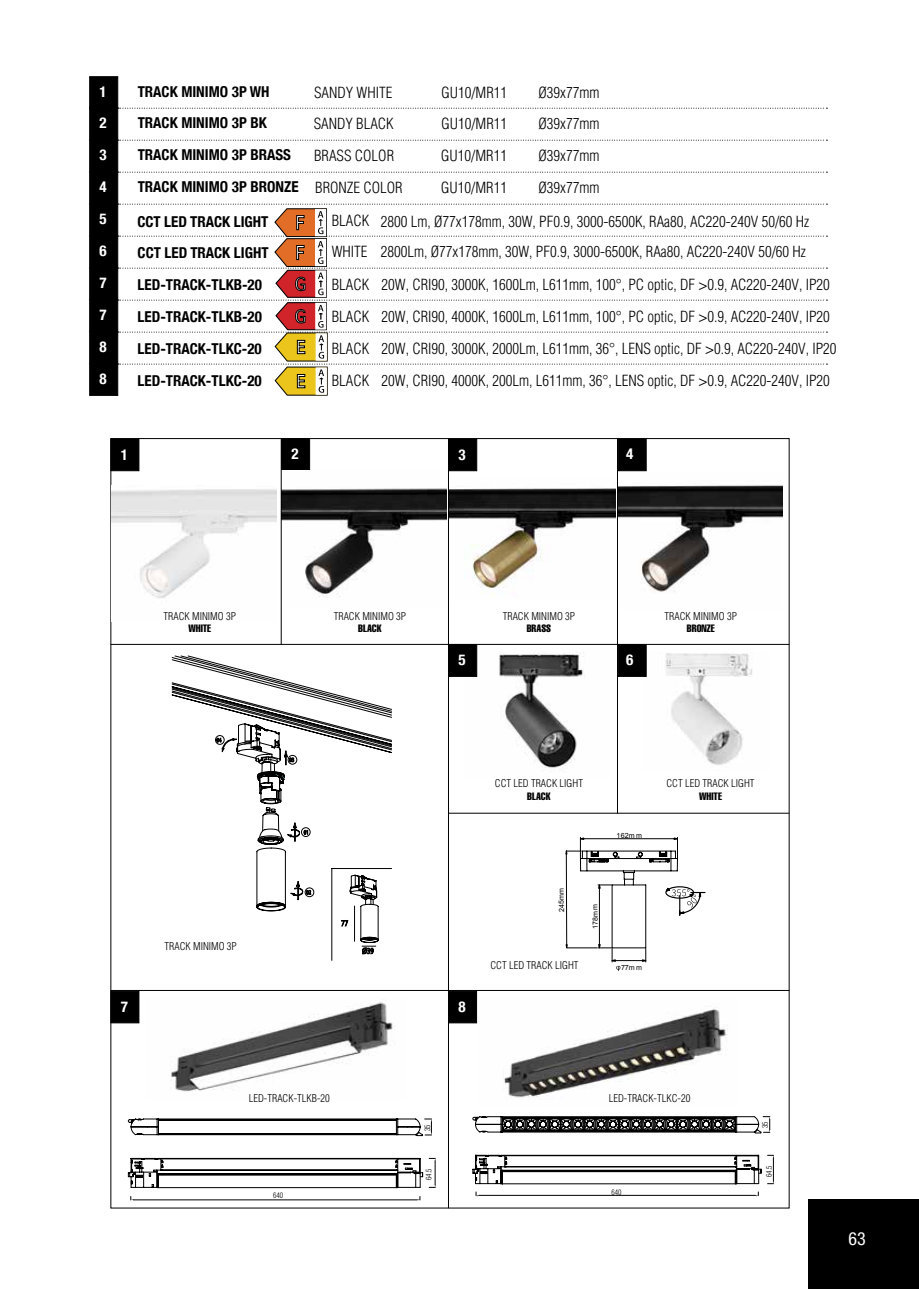
<style>
.page{position:relative;width:919px;height:1289px;background:#fff}
.page>*{position:absolute;margin:0;border:0;box-sizing:border-box;transform-origin:0 0}
.t1{font:condensed 18px "Helvetica Neue";color:#fff}
.t2{font:300 15px/31.5px "Helvetica Compressed";color:#000}
.t3{font:700 condensed 15px/31px "Helvetica Neue";color:#000}
.t4{font:700 condensed 15px/31px "Helvetica Neue";color:#fff}
.t5{font:300 10.5px "Helvetica Compressed";color:#000}
.t6{font:700 10.5px "Helvetica Compressed";color:#000}
.t7{font:300 7.5px "Helvetica Compressed";color:#000}
.t8{font:7.05px "Arial";color:#000}
.s1{font-family:"Helvetica Neue";font-weight:400;font-stretch:condensed}
</style>
<div class="page">
<img style="left:464px;top:645px;width:121px;height:125px">
<img style="left:641px;top:652px;width:112px;height:113px">
<svg style="left:118px;top:108px;width:709px;height:1px"></svg>
<svg style="left:118px;top:172px;width:709px;height:1px"></svg>
<svg style="left:118px;top:140px;width:709px;height:1px"></svg>
<hr style="left:111px;top:644px;width:678px;height:1px;background:#000">
<hr style="left:111px;top:990px;width:678px;height:1px;background:#000">
<hr style="left:448px;top:813px;width:341px;height:1px;background:#000">
<hr style="left:448px;top:439px;width:1px;height:769px;background:#000">
<div style="left:111px;top:439px;width:28px;height:32px;background:#000;border:1px solid #000"></div>
<div style="left:448px;top:439px;width:29px;height:32px;background:#000;border:1px solid #000"></div>
<div style="left:448px;top:644px;width:29px;height:32px;background:#000;border:1px solid #000"></div>
<div style="left:111px;top:990px;width:28px;height:32px;background:#000"></div>
<div style="left:448px;top:990px;width:28px;height:32px;background:#000"></div>
<div style="left:618px;top:439px;width:28px;height:32px;background:#000;border:1px solid #000"></div>
<div style="left:618px;top:644px;width:28px;height:32px;background:#000;border:1px solid #000"></div>
<div style="left:281px;top:438px;width:29px;height:32px;background:#000;border:1px solid #000"></div>
<div style="left:90px;top:77px;width:28px;height:32px;background:#000;border:1px solid #000"></div>
<div style="left:90px;top:108px;width:28px;height:32px;background:#000;border:1px solid #000"></div>
<div style="left:90px;top:171px;width:28px;height:32px;background:#000;border:1px solid #000"></div>
<div style="left:90px;top:140px;width:28px;height:31px;background:#000;border:1px solid #000"></div>
<div style="left:90px;top:203px;width:28px;height:32px;background:#000;border:1px solid #000"></div>
<div style="left:90px;top:267px;width:28px;height:32px;background:#000;border:1px solid #000"></div>
<div style="left:90px;top:331px;width:28px;height:32px;background:#000;border:1px solid #000"></div>
<div style="left:90px;top:299px;width:28px;height:32px;background:#000;border:1px solid #000"></div>
<div style="left:90px;top:363px;width:28px;height:32px;background:#000;border:1px solid #000"></div>
<div style="left:90px;top:235px;width:28px;height:32px;background:#000;border:1px solid #000"></div>
<img style="left:111px;top:489px;width:166px;height:110px">
<img style="left:170px;top:1002px;width:225px;height:90px">
<img style="left:504px;top:1006px;width:224px;height:92px">
<img style="left:282px;top:488px;width:164px;height:109px">
<img style="left:449px;top:488px;width:166px;height:108px">
<img style="left:618px;top:485px;width:164px;height:107px">
<svg style="left:171px;top:655px;width:221px;height:68px"></svg>
<svg style="left:215px;top:723px;width:177px;height:238px"></svg>
<hr style="left:281px;top:438px;width:1px;height:206px;background:#000">
<hr style="left:617px;top:439px;width:1px;height:374px;background:#000">
<svg style="left:565px;top:837px;width:141px;height:134px"></svg>
<svg style="left:594px;top:1194px;width:28px;height:1px"></svg>
<hr style="left:133px;top:1199px;width:284px;height:1px;background:#000">
<hr style="left:478px;top:1195px;width:277px;height:1px;background:#000">
<svg style="left:128px;top:1118px;width:308px;height:70px"></svg>
<svg style="left:472px;top:1116px;width:302px;height:68px"></svg>
<svg style="left:118px;top:204px;width:709px;height:192px"></svg>
<div style="left:808px;top:1199px;width:110px;height:89px;background:#000"></div>
<p class="t4" style="left:100px;top:75px;width:9px">1<br>2</p>
<p class="t4" style="left:100px;top:138px;width:9px">3</p>
<p class="t4" style="left:100px;top:170px;width:9px">4</p>
<p class="t4" style="left:100px;top:202px;width:9px">5</p>
<p class="t4" style="left:100px;top:234px;width:9px">6</p>
<p class="t4" style="left:100px;top:266px;width:9px">7</p>
<p class="t2" style="left:441px;top:77px;width:67px">GU10/MR11</p>
<p class="t2" style="left:538px;top:77px;width:62px;text-align:justify">Ø39x77mm Ø39x77mm Ø39x77mm Ø39x77mm</p>
<p class="t2" style="left:313px;top:77px;width:82px;line-height:31px">SANDY WHITE<br>SANDY BLACK</p>
<p class="t3" style="left:138px;top:76px;width:133px">TRACK MINIMO 3P WH<br>TRACK MINIMO 3P BK</p>
<p class="t2" style="left:441px;top:108px;width:67px">GU10/MR11</p>
<p class="t2" style="left:314px;top:140px;width:82px">BRASS COLOR</p>
<p class="t2" style="left:441px;top:140px;width:67px">GU10/MR11</p>
<p class="t3" style="left:138px;top:138px;width:155px">TRACK MINIMO 3P BRASS</p>
<p class="t2" style="left:331px;top:171px;width:73px;line-height:33px;text-indent:-16px">BRONZE COLOR<br>BLACK</p>
<p class="t2" style="left:331px;top:235px;width:39px;line-height:33px">WHITE<br>BLACK</p>
<p class="t2" style="left:441px;top:172px;width:67px">GU10/MR11</p>
<p class="t3" style="left:138px;top:170px;width:162px">TRACK MINIMO 3P BRONZE</p>
<p class="t3" style="left:137px;top:205px;width:133px">CCT LED TRACK LIGHT</p>
<p class="t2" style="left:381px;top:207px;width:430px;line-height:30px">2800 Lm, Ø77x178mm, 30W, PF0.9, 3000-6500K, RAa80, AC220-240V 50/60 Hz<br>2800Lm, Ø77x178mm, 30W, PF0.9, 3000-6500K, RAa80, AC220-240V 50/60 Hz</p>
<p class="t2" style="left:381px;top:269px;width:450px">20W, CRI90, 3000K, 1600Lm, L611mm, 100°, PC optic, DF <span class="s1">&gt;</span>0.9, AC220-240V, IP20</p>
<p class="t3" style="left:138px;top:236px;width:133px;line-height:31.8px">CCT LED TRACK LIGHT<br>LED-TRACK-TLKB-20</p>
<p class="t4" style="left:100px;top:298px;width:9px">7</p>
<p class="t3" style="left:138px;top:300px;width:126px">LED-TRACK-TLKB-20</p>
<p class="t2" style="left:331px;top:301px;width:39px">BLACK</p>
<p class="t2" style="left:381px;top:301px;width:450px">20W, CRI90, 4000K, 1600Lm, L611mm, 100°, PC optic, DF <span class="s1">&gt;</span>0.9, AC220-240V, IP20</p>
<p class="t4" style="left:100px;top:330px;width:9px">8</p>
<p class="t3" style="left:138px;top:332px;width:126px">LED-TRACK-TLKC-20</p>
<p class="t2" style="left:331px;top:333px;width:39px">BLACK</p>
<p class="t2" style="left:381px;top:333px;width:456px">20W, CRI90, 3000K, 2000Lm, L611mm, 36°, LENS optic, DF <span class="s1">&gt;</span>0.9, AC220-240V, IP20</p>
<p class="t4" style="left:100px;top:362px;width:9px">8</p>
<p class="t3" style="left:138px;top:364px;width:126px">LED-TRACK-TLKC-20</p>
<p class="t2" style="left:331px;top:365px;width:39px">BLACK</p>
<p class="t2" style="left:381px;top:365px;width:450px">20W, CRI90, 4000K, 200Lm, L611mm, 36°, LENS optic, DF <span class="s1">&gt;</span>0.9, AC220-240V, IP20</p>
<p class="t4" style="left:291px;top:437px;width:9px">2</p>
<p class="t4" style="left:121px;top:437px;width:9px">1</p>
<p class="t4" style="left:458px;top:437px;width:9px">3</p>
<p class="t4" style="left:626px;top:437px;width:9px">4</p>
<p class="t5" style="left:164px;top:610px;width:74px">TRACK MINIMO 3P</p>
<p class="t6" style="left:188px;top:622px;width:24px">WHITE</p>
<p class="t5" style="left:334px;top:610px;width:74px">TRACK MINIMO 3P</p>
<p class="t6" style="left:358px;top:622px;width:25px">BLACK</p>
<p class="t4" style="left:458px;top:643px;width:9px">5</p>
<p class="t5" style="left:502px;top:610px;width:74px">TRACK MINIMO 3P</p>
<p class="t6" style="left:526px;top:622px;width:26px">BRASS</p>
<p class="t4" style="left:626px;top:643px;width:9px">6</p>
<p class="t5" style="left:664px;top:610px;width:74px">TRACK MINIMO 3P</p>
<p class="t6" style="left:687px;top:622px;width:29px">BRONZE</p>
<p class="t5" style="left:164px;top:940px;width:74px">TRACK MINIMO 3P</p>
<p class="t4" style="left:121px;top:989px;width:9px">7</p>
<p class="t4" style="left:458px;top:989px;width:9px">8</p>
<p class="t5" style="left:495px;top:777px;width:90px">CCT LED TRACK LIGHT</p>
<p class="t6" style="left:527px;top:789px;width:25px">BLACK</p>
<p class="t8" style="left:616px;top:830px;width:27px">162m m</p>
<p class="t8" style="left:557px;top:912px;width:25px;rotate:-91deg">245mm</p>
<p class="t5" style="left:490px;top:959px;width:90px">CCT LED TRACK LIGHT</p>
<p class="t8" style="left:590px;top:929px;width:27px;rotate:-91deg">178m m</p>
<p class="t8" style="left:621px;top:962px;width:22px;rotate:1deg">77m m</p>
<p class="t5" style="left:666px;top:777px;width:90px">CCT LED TRACK LIGHT</p>
<p class="t6" style="left:699px;top:789px;width:24px">WHITE</p>
<p class="t5" style="left:249px;top:1091px;width:83px">LED-TRACK-TLKB-20</p>
<p class="t5" style="left:608px;top:1091px;width:83px">LED-TRACK-TLKC-20</p>
<p class="t7" style="left:423px;top:1130px;width:8px;rotate:-90deg">35</p>
<p class="t7" style="left:760px;top:1127px;width:8px;rotate:-90deg">35</p>
<p class="t7" style="left:273px;top:1190px;width:11px">640</p>
<p class="t7" style="left:424px;top:1179px;width:13px;rotate:-90deg">64.5</p>
<p class="t7" style="left:764px;top:1176px;width:13px;rotate:-90deg">64.5</p>
<p class="t7" style="left:611px;top:1187px;width:11px">640</p>
<p class="t1" style="left:848px;top:1227px;width:19px">63</p>
</div>
